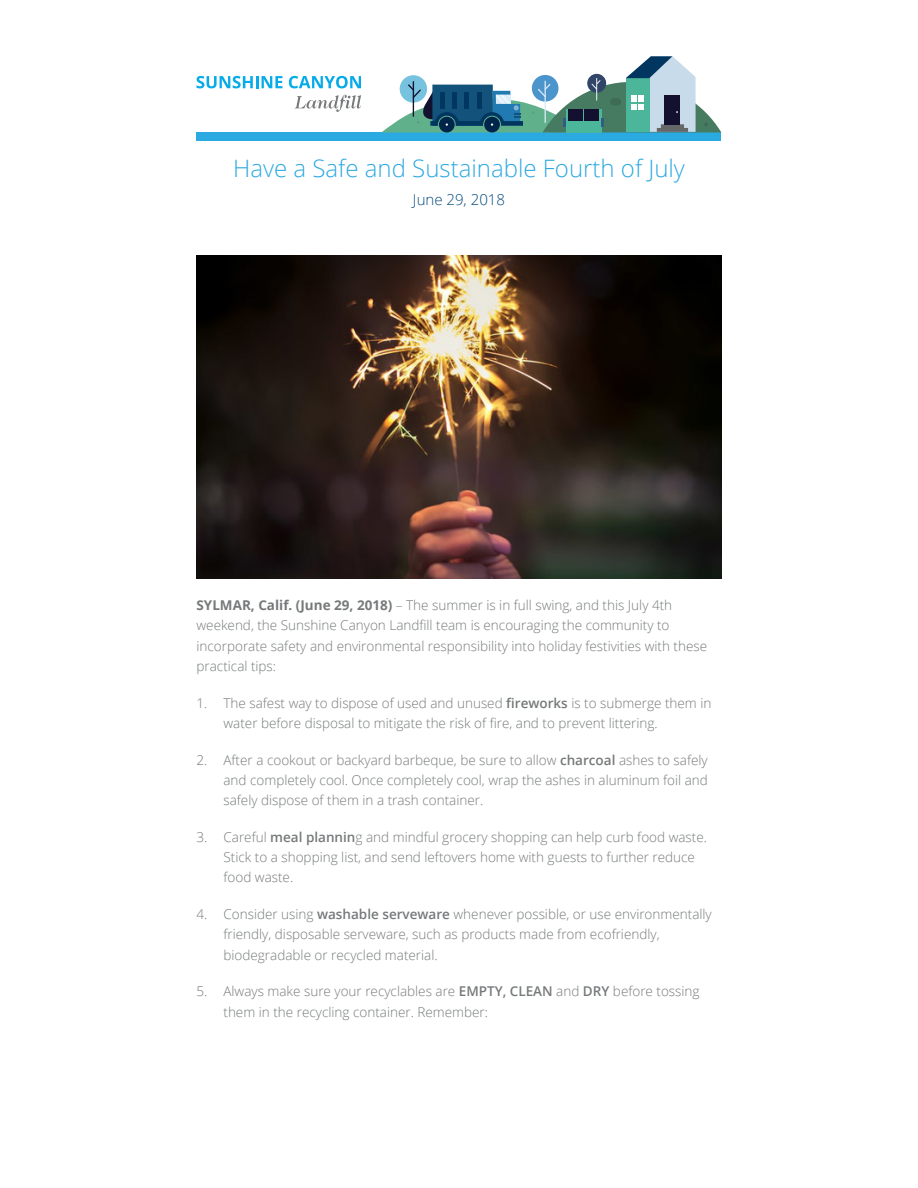
<style>
.page{position:relative;width:918px;height:1188px;background:#fff}
.page>*{position:absolute;margin:0;border:0;box-sizing:border-box;transform-origin:0 0}
.t1{font:300 24px "Open Sans";color:#2ea9e0}
.t2{font:300 15px "Open Sans";color:#054a7b}
.Body_copy{font:300 13.5px/20.2px "Open Sans";color:#76797a}
.s1{font-weight:700}
.s2{font-weight:600}
</style>
<div class="page">
<svg style="left:196px;top:76px;width:86px;height:12px"></svg>
<svg style="left:289px;top:76px;width:72px;height:12px"></svg>
<svg style="left:295px;top:95px;width:66px;height:17px"></svg>
<div style="left:196px;top:132px;width:526px;height:9px;background:#2baae1"></div>
<svg style="left:382px;top:56px;width:339px;height:76px"></svg>
<img style="left:196px;top:255px;width:525px;height:324px">
<p class="t1" style="left:233px;top:151px;width:453px">Have a Safe and Sustainable Fourth of July</p>
<p class="t2" style="left:413px;top:189px;width:94px">June 29, 2018</p>
<p class="Body_copy" style="left:196px;top:595px;width:512px"><span class="s1">SYLMAR, Calif. (June 29, 2018)</span> – The summer is in full swing, and this July 4th weekend, the Sunshine Canyon Landfill team is encouraging the community to incorporate safety and environmental responsibility into holiday festivities with these practical tips:</p>
<p class="Body_copy" style="left:224px;top:692px;width:489px;text-indent:-27px">1. The safest way to dispose of used and unused <span class="s2">fireworks</span> is to submerge them in water before disposal to mitigate the risk of fire, and to prevent littering.</p>
<p class="Body_copy" style="left:224px;top:749px;width:486px;text-align:justify;text-indent:-27px">2. After a cookout or backyard barbeque, be sure to allow <span class="s2">charcoal</span> ashes to safely and completely cool. Once completely cool, wrap the ashes in aluminum foil and safely dispose of them in a trash container.</p>
<p class="Body_copy" style="left:224px;top:827px;width:485px;text-indent:-27px">3. Careful <span class="s2">meal plannin</span>g and mindful grocery shopping can help curb food waste.<br>Stick to a shopping list, and send leftovers home with guests to further reduce food waste.</p>
<p class="Body_copy" style="left:224px;top:904px;width:490px;text-indent:-27px">4. Consider using <span class="s2">washable serveware</span> whenever possible, or use environmentally friendly, disposable serveware, such as products made from ecofriendly, biodegradable or recycled material.</p>
<p class="Body_copy" style="left:224px;top:981px;width:478px;text-indent:-27px">5. Always make sure your recyclables are <span class="s2">EMPTY, CLEAN</span> and <span class="s2">DRY</span> before tossing them in the recycling container. Remember:</p>
</div>
